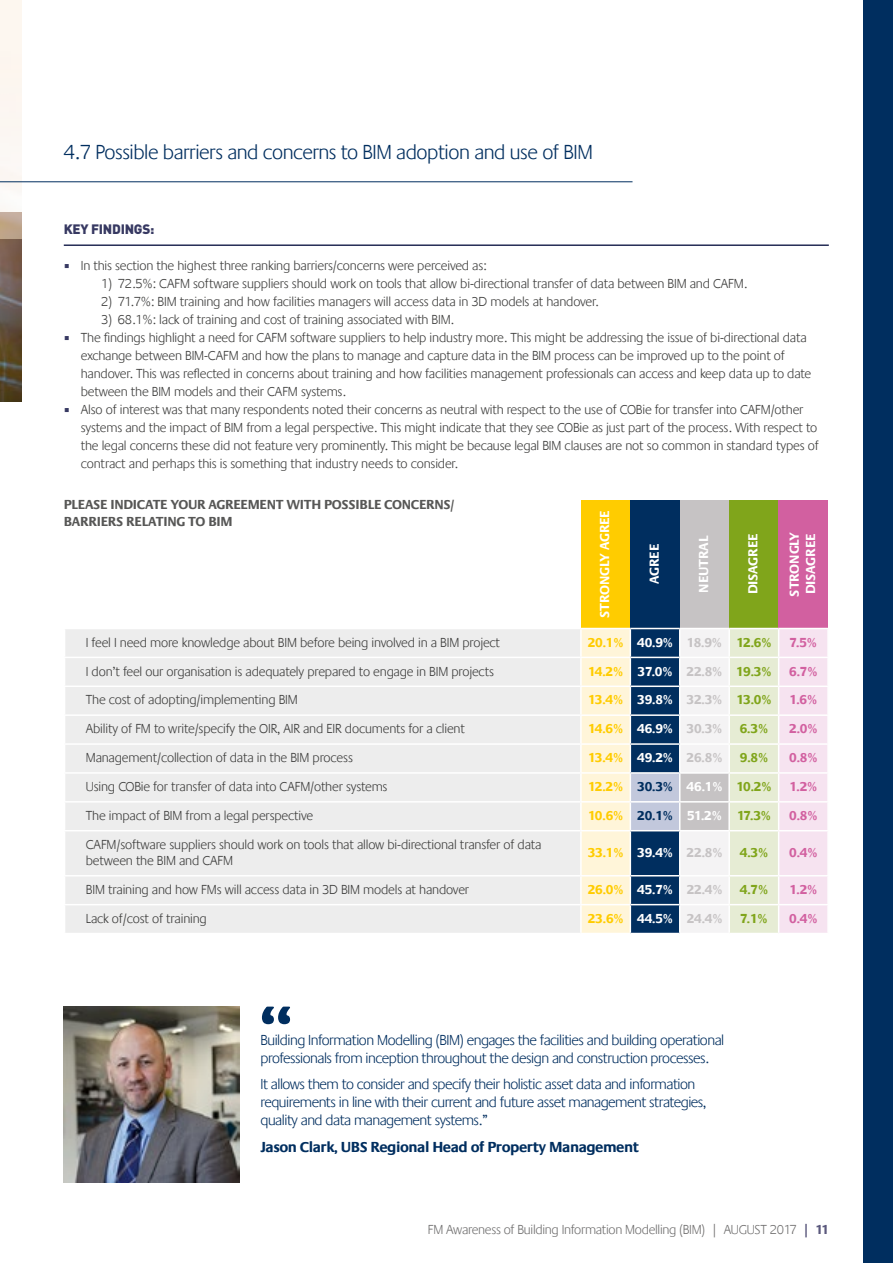
<style>
.page{position:relative;width:893px;height:1263px;background:#fff}
.page>*{position:absolute;margin:0;border:0;box-sizing:border-box;transform-origin:0 0}
.t1{font:300 21px "Praxis LT";letter-spacing:-.02em;color:#002e5f}
.t2{font:300 15px/18px "Praxis LT";letter-spacing:-.03em;color:#002e5f}
.t3{font:700 15px "Praxis LT";letter-spacing:-.03em;color:#002e5f}
.t4{font:300 13.5px/18px "Praxis LT";letter-spacing:-.01em;color:#3c3c3b}
.t5{font:700 13.5px "Praxis LT";letter-spacing:-.01em;color:#fc0}
.t6{font:700 13.5px/16.2px "Praxis LT";letter-spacing:-.02em;color:#575756}
.t7{font:300 13.5px "Praxis LT";letter-spacing:-.02em;color:#706f6f}
.t8{font:700 13.5px/16.2px "Praxis LT";letter-spacing:-.01em;color:#fff}
.t9{font:700 13.5px "Praxis LT";color:#d260a0}
.t10{font:700 13.5px "Praxis LT";color:#80a51b}
.t11{font:900 13.5px "DIN";letter-spacing:-.02em;color:#373962}
.s1{color:#fff}
.s2{color:#c6c3c4}
.s3{color:#80a51b}
.s4{color:#002e5f}
.s5{font-weight:700;color:#5b597d}
</style>
<div class="page">
<div style="left:863px;top:0;width:30px;height:1263px;background:#002e5f"></div>
<hr style="left:0;top:181px;width:632px;height:1px;background:#002e5f">
<img style="left:0;top:239px;width:21px;height:162px">
<div style="left:581px;top:500px;width:49px;height:128px;background:#fc0"></div>
<div style="left:630px;top:500px;width:50px;height:128px;background:#002e5f"></div>
<div style="left:680px;top:500px;width:49px;height:128px;background:#c6c3c4"></div>
<div style="left:729px;top:500px;width:50px;height:128px;background:#80a51b"></div>
<div style="left:779px;top:500px;width:49px;height:128px;background:#d260a0"></div>
<div style="left:65px;top:629px;width:515px;height:304px;background:#ededed"></div>
<hr style="left:64px;top:657px;width:516px;height:1px;background:#fff">
<hr style="left:64px;top:685px;width:516px;height:2px;background:#fff">
<hr style="left:64px;top:714px;width:516px;height:2px;background:#fff">
<hr style="left:64px;top:743px;width:516px;height:2px;background:#fff">
<hr style="left:64px;top:772px;width:516px;height:2px;background:#fff">
<hr style="left:64px;top:801px;width:516px;height:1px;background:#fff">
<hr style="left:64px;top:830px;width:516px;height:1px;background:#fff">
<hr style="left:64px;top:875px;width:516px;height:1px;background:#fff">
<hr style="left:64px;top:904px;width:516px;height:1px;background:#fff">
<svg style="left:581px;top:628px;width:247px;height:305px"></svg>
<hr style="left:827px;top:905px;width:2px;height:28px;background:#fff">
<hr style="left:64px;top:244px;width:765px;height:2px;background:#262d57">
<svg style="left:262px;top:1006px;width:28px;height:18px"></svg>
<img style="left:64px;top:1006px;width:175px;height:176px">
<h1 class="t1" style="left:64px;top:141px;width:531px">4.7 Possible barriers and concerns to BIM adoption and use of BIM</h1>
<p class="t11" style="left:64px;top:220px;width:92px">KEY FINDINGS:</p>
<p class="t4" style="left:81px;top:257px;width:407px">In this section the highest three ranking barriers/concerns were perceived as:</p>
<p class="t4" style="left:101px;top:275px;width:647px">1) 72.5%: CAFM software suppliers should work on tools that allow bi-directional transfer of data between BIM and CAFM.</p>
<p class="t4" style="left:101px;top:293px;width:499px">2) 71.7%: BIM training and how facilities managers will access data in 3D models at handover.</p>
<p class="t4" style="left:81px;top:311px;width:739px;text-indent:20px">3) 68.1%: lack of training and cost of training associated with BIM.<br>The findings highlight a need for CAFM software suppliers to help industry more. This might be addressing the issue of bi-directional data exchange between BIM-CAFM and how the plans to manage and capture data in the BIM process can be improved up to the point of handover. This was reflected in concerns about training and how facilities management professionals can access and keep data up to date between the BIM models and their CAFM systems.<br>Also of interest was that many respondents noted their concerns as neutral with respect to the use of COBie for transfer into CAFM/other systems and the impact of BIM from a legal perspective. This might indicate that they see COBie as just part of the process. With respect to the legal concerns these did not feature very prominently. This might be because legal BIM clauses are not so common in standard types of contract and perhaps this is something that industry needs to consider.</p>
<p class="t6" style="left:64px;top:497px;width:392px">PLEASE INDICATE YOUR AGREEMENT WITH POSSIBLE CONCERNS/<br>BARRIERS RELATING TO BIM</p>
<p class="t8" style="left:597px;top:618px;width:109px;rotate:-90deg">STRONGLY AGREE</p>
<p class="t8" style="left:646px;top:584px;width:41px;rotate:-90deg">AGREE</p>
<p class="t8" style="left:696px;top:593px;width:59px;rotate:-90deg">NEUTRAL</p>
<p class="t8" style="left:745px;top:594px;width:62px;rotate:-90deg">DISAGREE</p>
<p class="t8" style="left:787px;top:596px;width:66px;rotate:-90deg">STRONGLY<br>DISAGREE</p>
<p class="t4" style="left:86px;top:633px;width:416px">I feel I need more knowledge about BIM before being involved in a BIM project</p>
<p class="t5" style="left:588px;top:635px;width:185px">20.1% <span class="s1">40.9%</span> <span class="s2">18.9%</span> <span class="s3">12.6%</span></p>
<p class="t9" style="left:790px;top:635px;width:29px">7.5%</p>
<p class="t4" style="left:86px;top:662px;width:410px">I don’t feel our organisation is adequately prepared to engage in BIM projects</p>
<p class="t5" style="left:588px;top:664px;width:185px">14.2% <span class="s1">37.0%</span> <span class="s2">22.8%</span> <span class="s3">19.3%</span></p>
<p class="t9" style="left:789px;top:664px;width:30px">6.7%</p>
<p class="t4" style="left:86px;top:691px;width:214px">The cost of adopting/implementing BIM</p>
<p class="t5" style="left:588px;top:692px;width:185px">13.4% <span class="s1">39.8%</span> <span class="s2">32.3%</span> <span class="s3">13.0%</span></p>
<p class="t9" style="left:789px;top:692px;width:29px">1.6%</p>
<p class="t4" style="left:86px;top:720px;width:381px">Ability of FM to write/specify the OIR, AIR and EIR documents for a client</p>
<p class="t5" style="left:588px;top:721px;width:136px">14.6% <span class="s1">46.9%</span> <span class="s2">30.3%</span></p>
<p class="t10" style="left:740px;top:721px;width:30px">6.3%</p>
<p class="t9" style="left:789px;top:721px;width:30px">2.0%</p>
<p class="t4" style="left:86px;top:749px;width:269px">Management/collection of data in the BIM process</p>
<p class="t5" style="left:588px;top:750px;width:136px">13.4% <span class="s1">49.2%</span> <span class="s2">26.8%</span></p>
<p class="t10" style="left:740px;top:750px;width:30px">9.8%</p>
<p class="t9" style="left:789px;top:750px;width:30px">0.8%</p>
<p class="t4" style="left:86px;top:778px;width:303px">Using COBie for transfer of data into CAFM/other systems</p>
<p class="t5" style="left:588px;top:779px;width:185px">12.2% <span class="s4">30.3%</span> <span class="s1">46.1%</span> <span class="s3">10.2%</span></p>
<p class="t9" style="left:789px;top:779px;width:29px">1.2%</p>
<p class="t4" style="left:86px;top:807px;width:229px">The impact of BIM from a legal perspective</p>
<p class="t5" style="left:588px;top:808px;width:184px">10.6% <span class="s4">20.1%</span> <span class="s1">51.2%</span> <span class="s3">17.3%</span></p>
<p class="t9" style="left:789px;top:808px;width:30px">0.8%</p>
<p class="t4" style="left:86px;top:836px;width:457px;line-height:16.2px">CAFM/software suppliers should work on tools that allow bi-directional transfer of data between the BIM and CAFM</p>
<p class="t5" style="left:588px;top:845px;width:136px">33.1% <span class="s1">39.4%</span> <span class="s2">22.8%</span></p>
<p class="t10" style="left:740px;top:845px;width:30px">4.3%</p>
<p class="t9" style="left:789px;top:845px;width:30px">0.4%</p>
<p class="t4" style="left:86px;top:881px;width:385px">BIM training and how FMs will access data in 3D BIM models at handover</p>
<p class="t5" style="left:588px;top:882px;width:136px">26.0% <span class="s1">45.7%</span> <span class="s2">22.4%</span></p>
<p class="t10" style="left:740px;top:882px;width:30px">4.7%</p>
<p class="t9" style="left:789px;top:882px;width:29px">1.2%</p>
<p class="t4" style="left:86px;top:909px;width:122px">Lack of/cost of training</p>
<p class="t5" style="left:588px;top:911px;width:136px">23.6% <span class="s1">44.5%</span> <span class="s2">24.4%</span></p>
<p class="t10" style="left:740px;top:911px;width:29px">7.1%</p>
<p class="t9" style="left:789px;top:911px;width:30px">0.4%</p>
<p class="t2" style="left:260px;top:1031px;width:465px">Building Information Modelling (BIM) engages the facilities and building operational professionals from inception throughout the design and construction processes.</p>
<p class="t2" style="left:260px;top:1075px;width:447px">It allows them to consider and specify their holistic asset data and information requirements in line with their current and future asset management strategies, quality and data management systems.”</p>
<p class="t3" style="left:260px;top:1138px;width:380px">Jason Clark, UBS Regional Head of Property Management</p>
<p class="t7" style="left:428px;top:1222px;width:403px">FM Awareness of Building Information Modelling (BIM) | AUGUST 2017 <span class="s5">| 11</span></p>
</div>
